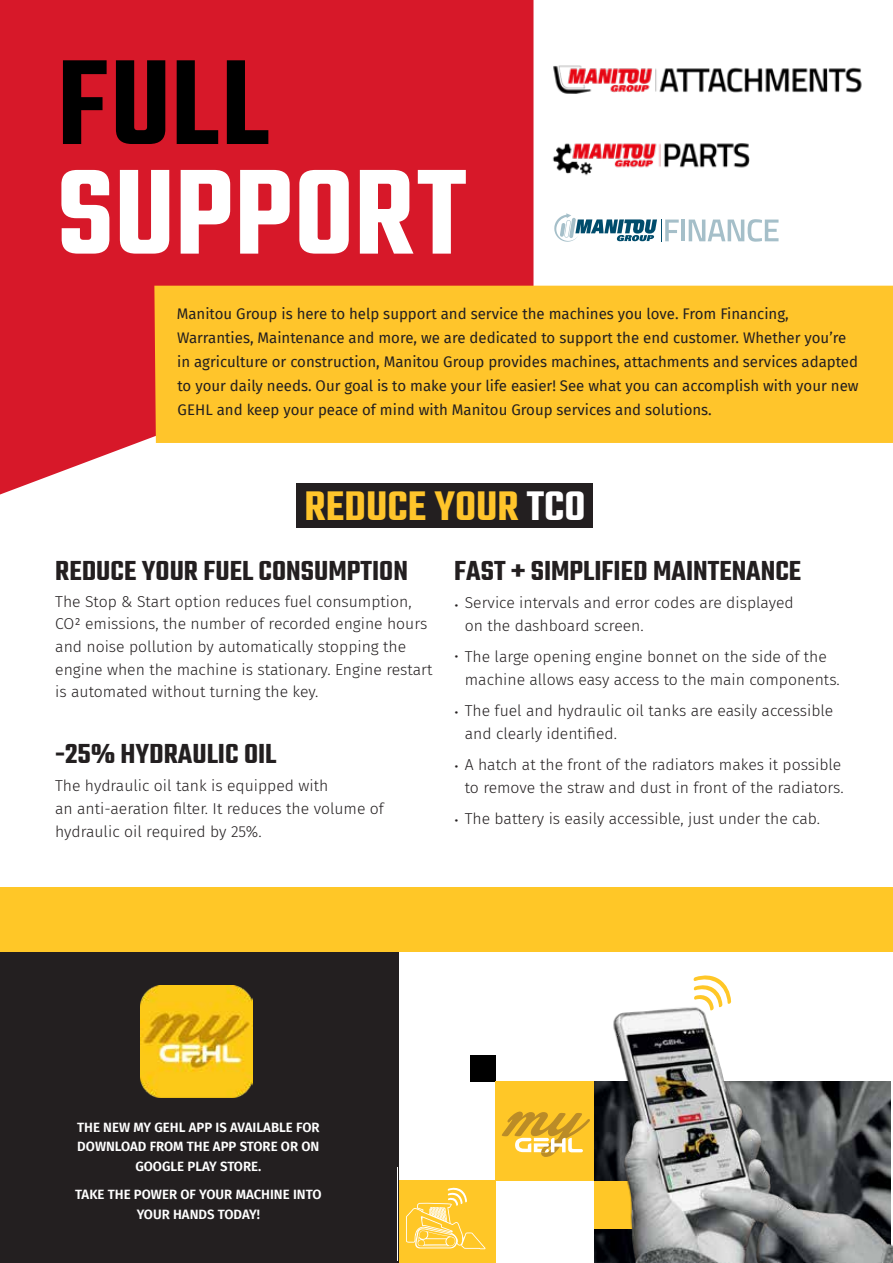
<style>
.page{position:relative;width:893px;height:1263px;background:#fff}
.page>*{position:absolute;margin:0;border:0;box-sizing:border-box;transform-origin:0 0}
.t1{font:600 131.55px "Teko";letter-spacing:.01em;color:#fff}
.t2{font:600 131.55px "Teko";color:#000}
.t3{font:600 45px "Teko";color:#ffc52b}
.t4{font:600 30px "Teko";color:#231f20}
.t5{font:300 16.5px "Fira Sans";color:#231f20}
.t6{font:300 15.75px/22.5px "Fira Sans";color:#231f20}
.t7{font:15px/24px "Fira Sans";color:#231f20}
.t8{font:600 13.5px/19.5px "Fira Sans";color:#fff;text-align:center}
.s1{color:#fff}
.s2{font-size:16.5px}
</style>
<div class="page">
<div style="left:396px;top:1181px;width:100px;height:82px;background:#ffc727"></div>
<svg style="left:406px;top:1202px;width:16px;height:47px"></svg>
<svg style="left:0;top:0;width:533px;height:494px;background:#db303f"></svg>
<div style="left:154px;top:286px;width:739px;height:157px;background:#ffc52b"></div>
<div style="left:0;top:951px;width:399px;height:312px;background:#231f20"></div>
<img style="left:397px;top:1167px;width:1px;height:93px">
<div style="left:0;top:887px;width:893px;height:65px;background:#ffc727"></div>
<img style="left:140px;top:985px;width:112px;height:112px">
<hr style="left:681px;top:220px;width:4px;height:21px;background:#a5bfc9">
<svg style="left:689px;top:219px;width:89px;height:23px"></svg>
<svg style="left:554px;top:213px;width:125px;height:29px"></svg>
<img style="left:552px;top:143px;width:198px;height:33px">
<img style="left:553px;top:65px;width:309px;height:29px">
<div style="left:297px;top:483px;width:296px;height:45px;background:#231f20"></div>
<img style="left:422px;top:975px;width:471px;height:288px">
<h1 class="t2" style="left:57px;top:23px;width:213px">FULL</h1>
<h1 class="t1" style="left:57px;top:133px;width:411px">SUPPORT</h1>
<p class="t7" style="left:177px;top:302px;width:683px">Manitou Group is here to help support and service the machines you love. From Financing, Warranties, Maintenance and more, we are dedicated to support the end customer. Whether you’re in agriculture or construction, Manitou Group provides machines, attachments and services adapted to your daily needs. Our goal is to make your life easier! See what you can accomplish with your new GEHL and keep your peace of mind with Manitou Group services and solutions.</p>
<h2 class="t3" style="left:305px;top:478px;width:283px">REDUCE YOUR <span class="s1">TCO</span></h2>
<h3 class="t4" style="left:55px;top:552px;width:354px">REDUCE YOUR FUEL CONSUMPTION</h3>
<p class="t6" style="left:55px;top:590px;width:379px">The Stop &amp; Start option reduces fuel consumption, CO2 emissions, the number of recorded engine hours and noise pollution by automatically stopping the engine when the machine is stationary. Engine restart is automated without turning the key.</p>
<h3 class="t4" style="left:55px;top:735px;width:223px">-25% HYDRAULIC OIL</h3>
<p class="t6" style="left:55px;top:775px;width:330px">The hydraulic oil tank is equipped with<br>an anti-aeration filter. It reduces the volume of hydraulic oil required by 25%.</p>
<h3 class="t4" style="left:454px;top:552px;width:348px">FAST + SIMPLIFIED MAINTENANCE</h3>
<p class="t6" style="left:465px;top:591px;width:330px">Service intervals and error codes are displayed on the dashboard screen.</p>
<p class="t6" style="left:465px;top:645px;width:377px;text-indent:-10px"><span class="s2">•</span> The large opening engine bonnet on the side of the machine allows easy access to the main components.</p>
<p class="t6" style="left:465px;top:699px;width:370px;text-indent:-10px"><span class="s2">•</span> The fuel and hydraulic oil tanks are easily accessible and clearly identified.</p>
<p class="t6" style="left:454px;top:753px;width:391px;text-align:right"><span class="s2">•</span> A hatch at the front of the radiators makes it possible to remove the straw and dust in front of the radiators.</p>
<p class="t6" style="left:454px;top:807px;width:367px"><span class="s2">•</span> The battery is easily accessible, just under the cab.</p>
<p class="t5" style="left:454px;top:594px;width:6px">•</p>
<p class="t8" style="left:77px;top:1117px;width:244px">THE NEW MY GEHL APP IS AVAILABLE FOR<br>DOWNLOAD FROM THE APP STORE OR ON<br>GOOGLE PLAY STORE.</p>
<p class="t8" style="left:75px;top:1184px;width:248px">TAKE THE POWER OF YOUR MACHINE INTO<br>YOUR HANDS TODAY!</p>
</div>
